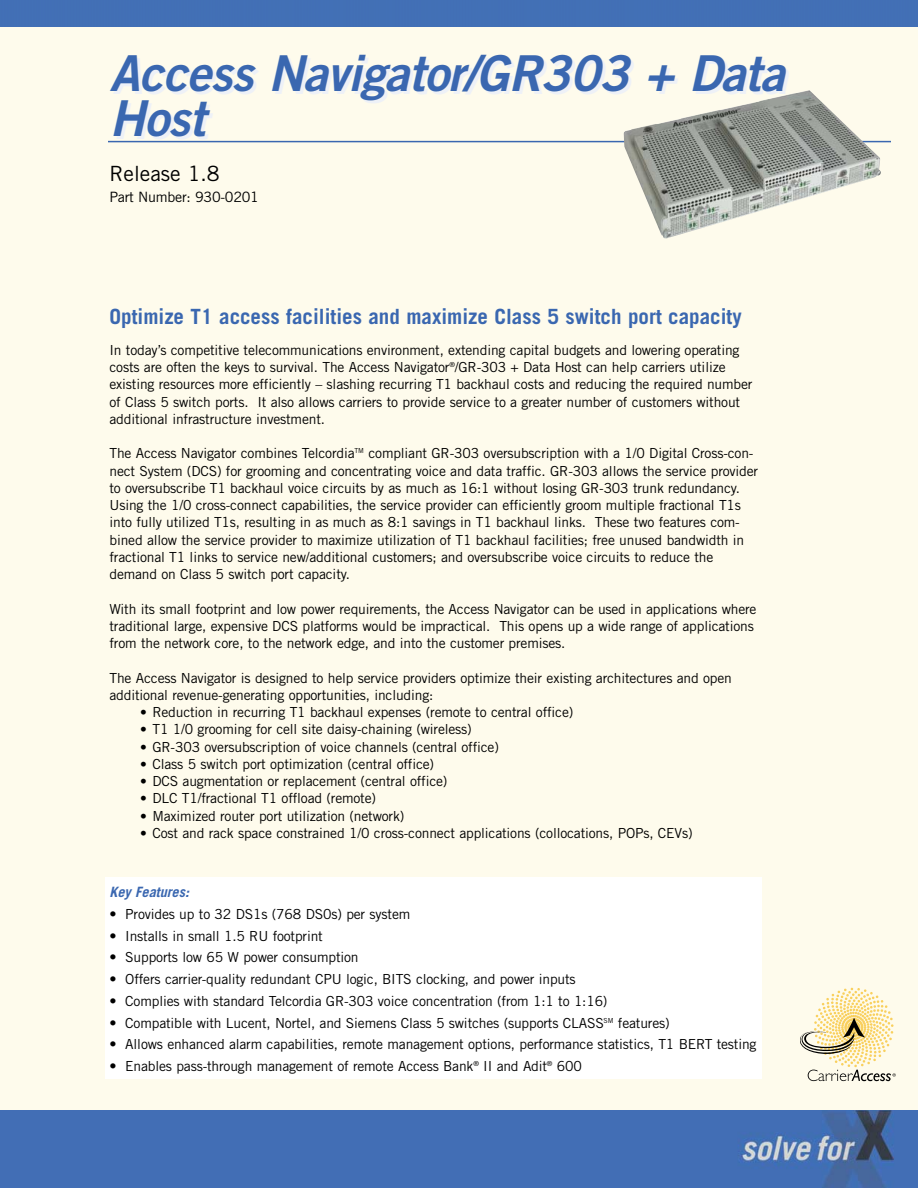
<style>
.page{position:relative;width:918px;height:1188px;background:#fefbec}
.page>*{position:absolute;margin:0;border:0;box-sizing:border-box;transform-origin:0 0}
.t1{font:italic 49.5px/45px "Trade Gothic Bold Two";letter-spacing:-.02em;color:#3a67b0}
.t2{font:700 21px "Trade Gothic";color:#3a67b0}
.t3{font:21px "Trade Gothic";color:#000}
.t4{font:14.25px "Trade Gothic";letter-spacing:-.02em;color:#000}
.t5{font:italic 700 14.25px "Trade Gothic";color:#3a67b0}
.t6{font:13.8px/17.2px "Trade Gothic";letter-spacing:-.01em;color:#000}
.s1{font-size:13.5px}
.s2{font-size:14.25px}
</style>
<div class="page">
<div style="left:105px;top:877px;width:657px;height:202px;background:#fff"></div>
<div style="left:0;top:0;width:918px;height:27px;background:#4270b5"></div>
<img style="left:0;top:1110px;width:918px;height:78px">
<hr style="left:108px;top:141px;width:783px;height:1px;background:#3a67b0">
<svg style="left:800px;top:988px;width:96px;height:93px"></svg>
<img style="left:624px;top:90px;width:257px;height:149px">
<h1 class="t1" style="left:110px;top:56px;width:677px">Access Navigator/GR303 + Data<br>Host</h1>
<h2 class="t3" style="left:110px;top:166px;width:112px">Release 1.8</h2>
<p class="t4" style="left:110px;top:192px;width:151px">Part Number: 930-0201</p>
<h2 class="t2" style="left:110px;top:309px;width:634px">Optimize T1 access facilities and maximize Class 5 switch port capacity</h2>
<p class="t6" style="left:110px;top:343px;width:644px">In today’s competitive telecommunications environment, extending capital budgets and lowering operating costs are often the keys to survival. The Access Navigator<sup>®</sup>/GR-303 + Data Host can help carriers utilize existing resources more efficiently – slashing recurring T1 backhaul costs and reducing the required number of Class 5 switch ports. It also allows carriers to provide service to a greater number of customers without additional infrastructure investment.</p>
<p class="t6" style="left:110px;top:446px;width:650px">The Access Navigator combines Telcordia<sup>TM</sup> compliant GR-303 oversubscription with a 1/0 Digital Cross-con&shy;nect System (DCS) for grooming and concentrating voice and data traffic. GR-303 allows the service provider to oversubscribe T1 backhaul voice circuits by as much as 16:1 without losing GR-303 trunk redundancy.<br>Using the 1/0 cross-connect capabilities, the service provider can efficiently groom multiple fractional T1s into fully utilized T1s, resulting in as much as 8:1 savings in T1 backhaul links. These two features com&shy;bined allow the service provider to maximize utilization of T1 backhaul facilities; free unused bandwidth in fractional T1 links to service new/additional customers; and oversubscribe voice circuits to reduce the demand on Class 5 switch port capacity.</p>
<p class="t6" style="left:110px;top:601px;width:649px">With its small footprint and low power requirements, the Access Navigator can be used in applications where traditional large, expensive DCS platforms would be impractical. This opens up a wide range of applications from the network core, to the network edge, and into the customer premises.</p>
<p class="t6" style="left:110px;top:670px;width:624px">The Access Navigator is designed to help service providers optimize their existing architectures and open additional revenue-generating opportunities, including:</p>
<p class="t6" style="left:140px;top:705px;width:435px"><span class="s1">•</span> Reduction in recurring T1 backhaul expenses (remote to central office)</p>
<p class="t6" style="left:140px;top:722px;width:333px"><span class="s1">•</span> T1 1/0 grooming for cell site daisy-chaining (wireless)</p>
<p class="t6" style="left:140px;top:739px;width:361px"><span class="s1">•</span> GR-303 oversubscription of voice channels (central office)</p>
<p class="t6" style="left:140px;top:757px;width:296px"><span class="s1">•</span> Class 5 switch port optimization (central office)</p>
<p class="t6" style="left:140px;top:774px;width:309px"><span class="s1">•</span> DCS augmentation or replacement (central office)</p>
<p class="t6" style="left:140px;top:791px;width:238px"><span class="s1">•</span> DLC T1/fractional T1 offload (remote)</p>
<p class="t6" style="left:140px;top:808px;width:266px"><span class="s1">•</span> Maximized router port utilization (network)</p>
<p class="t6" style="left:140px;top:826px;width:554px"><span class="s1">•</span> Cost and rack space constrained 1/0 cross-connect applications (collocations, POPs, CEVs)</p>
<p class="t5" style="left:110px;top:887px;width:81px">Key Features:</p>
<p class="t6" style="left:110px;top:907px;width:302px"><span class="s2">•</span> Provides up to 32 DS1s (768 DS0s) per system</p>
<p class="t6" style="left:110px;top:928px;width:215px"><span class="s2">•</span> Installs in small 1.5 RU footprint</p>
<p class="t6" style="left:110px;top:950px;width:251px"><span class="s2">•</span> Supports low 65 W power consumption</p>
<p class="t6" style="left:110px;top:972px;width:468px"><span class="s2">•</span> Offers carrier-quality redundant CPU logic, BITS clocking, and power inputs</p>
<p class="t6" style="left:110px;top:994px;width:500px"><span class="s2">•</span> Complies with standard Telcordia GR-303 voice concentration (from 1:1 to 1:16)</p>
<p class="t6" style="left:110px;top:1015px;width:562px"><span class="s2">•</span> Compatible with Lucent, Nortel, and Siemens Class 5 switches (supports CLASS<sup>SM</sup> features)</p>
<p class="t6" style="left:110px;top:1037px;width:649px"><span class="s2">•</span> Allows enhanced alarm capabilities, remote management options, performance statistics, T1 BERT testing</p>
<p class="t6" style="left:110px;top:1059px;width:474px"><span class="s2">•</span> Enables pass-through management of remote Access Bank<sup>®</sup> II and Adit<sup>®</sup> 600</p>
</div>
